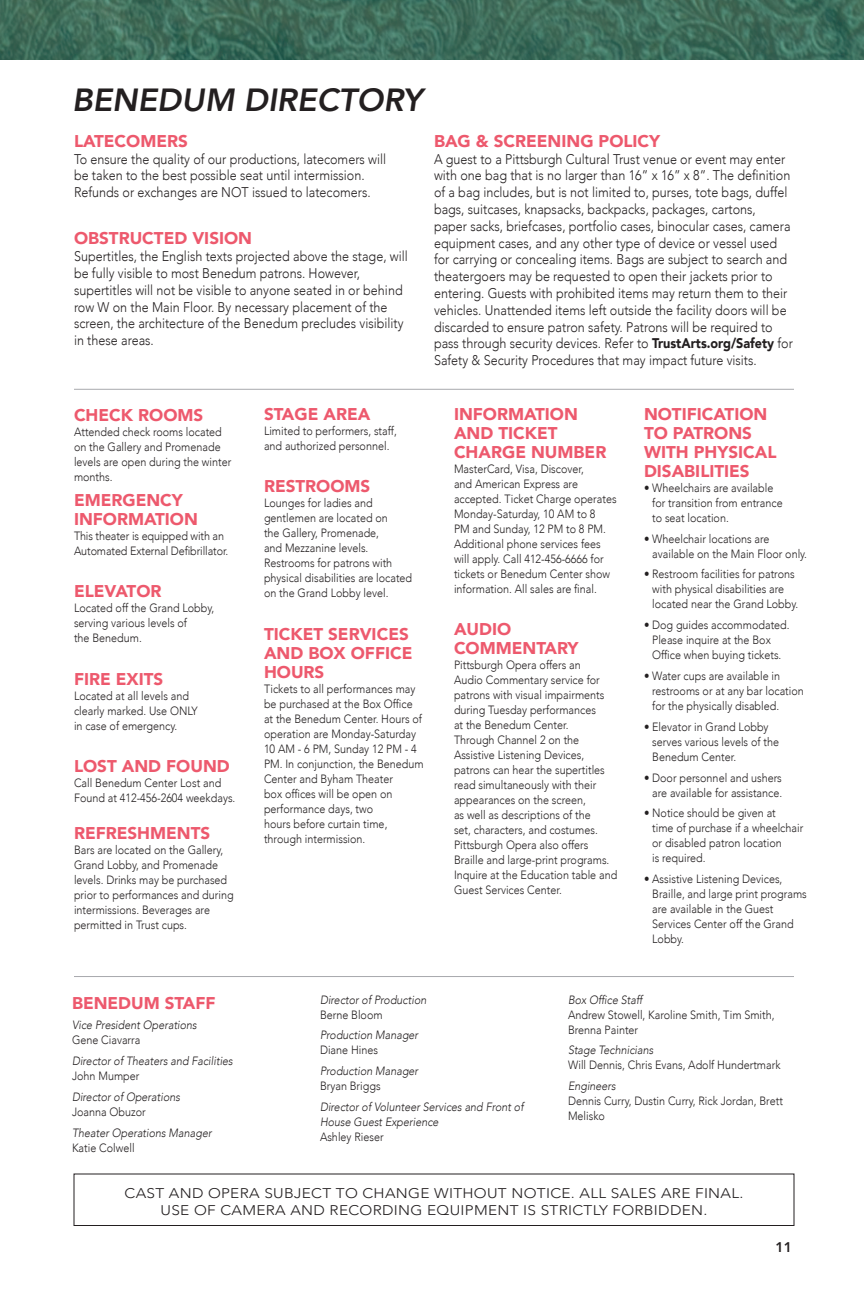
<style>
.page{position:relative;width:864px;height:1296px;background:#fff}
.page>*{position:absolute;margin:0;border:0;box-sizing:border-box;transform-origin:0 0}
.SECTION_HEADING_LAYO{font:italic 800 32px "Avenir";color:#231f20}
.t1{font:900 17px/19px "Avenir";color:#ed596d}
.t2{font:300 14px/16.8px "Avenir";color:#231f20;scale:.9 1}
.t3{font:300 14px "Avenir";letter-spacing:.02em;color:#231f20;scale:1.1 1}
.t4{font:800 14px "Avenir";color:#231f20}
.t5{font:300 12px/15px "Avenir";color:#231f20;scale:.9 1}
.t6{font:italic 300 12px/15px "Avenir";color:#231f20;scale:.9 1}
.s1{font-weight:900}
.s2{font-style:normal}
.s3{font-style:italic}
</style>
<div class="page">
<img style="left:1px;top:0;width:863px;height:59px">
<svg style="left:0;top:1px;width:1px;height:55px"></svg>
<hr style="left:0;top:1172px;width:1px;height:124px;background:#b62425">
<hr style="left:74px;top:389px;width:720px;height:1px;background:#a8a9ad">
<hr style="left:74px;top:976px;width:720px;height:1px;background:#a8a9ad">
<div style="left:74px;top:1174px;width:720px;height:52px;border:1px solid #231f20"></div>
<p class="SECTION_HEADING_LAYO" style="left:72px;top:80px;width:352px">BENEDUM DIRECTORY</p>
<p class="t1" style="left:74px;top:131px;width:115px">LATECOMERS</p>
<p class="t2" style="left:74px;top:150px;width:348px">To ensure the quality of our productions, latecomers will be taken to the best possible seat until intermission.<br>Refunds or exchanges are NOT issued to latecomers.</p>
<p class="t1" style="left:74px;top:229px;width:180px">OBSTRUCTED VISION</p>
<p class="t2" style="left:74px;top:248px;width:372px">Supertitles, the English texts projected above the stage, will be fully visible to most Benedum patrons. However, supertitles will not be visible to anyone seated in or behind row W on the Main Floor. By necessary placement of the screen, the architecture of the Benedum precludes visibility in these areas.</p>
<p class="t1" style="left:434px;top:131px;width:228px">BAG &amp; SCREENING POLICY</p>
<p class="t2" style="left:434px;top:150px;width:400px">A guest to a Pittsburgh Cultural Trust venue or event may enter with one bag that is no larger than 16” x 16” x 8”. The definition of a bag includes, but is not limited to, purses, tote bags, duffel bags, suitcases, knapsacks, backpacks, packages, cartons,<br>paper sacks, briefcases, portfolio cases, binocular cases, camera equipment cases, and any other type of device or vessel used for carrying or concealing items. Bags are subject to search and theatergoers may be requested to open their jackets prior to entering. Guests with prohibited items may return them to their vehicles. Unattended items left outside the facility doors will be discarded to ensure patron safety. Patrons will be required to pass through security devices. Refer to <span class="s1">TrustArts.org/Safety</span> for Safety &amp; Security Procedures that may impact future visits.</p>
<p class="t1" style="left:74px;top:405px;width:131px">CHECK ROOMS</p>
<p class="t5" style="left:74px;top:424px;width:176px">Attended check rooms located on the Gallery and Promenade levels are open during the winter months.</p>
<p class="t1" style="left:74px;top:490px;width:125px">EMERGENCY<br>INFORMATION</p>
<p class="t5" style="left:74px;top:528px;width:173px">This theater is equipped with an<br>Automated External Defibrillator.</p>
<p class="t1" style="left:74px;top:581px;width:89px">ELEVATOR</p>
<p class="t5" style="left:74px;top:601px;width:157px">Located off the Grand Lobby, serving various levels of<br>the Benedum.</p>
<p class="t1" style="left:74px;top:669px;width:91px">FIRE EXITS</p>
<p class="t5" style="left:74px;top:688px;width:139px">Located at all levels and clearly marked. Use ONLY in case of emergency.</p>
<p class="t1" style="left:74px;top:756px;width:157px">LOST AND FOUND</p>
<p class="t5" style="left:74px;top:776px;width:181px">Call Benedum Center Lost and<br>Found at 412-456-2604 weekdays.</p>
<p class="t1" style="left:74px;top:823px;width:138px">REFRESHMENTS</p>
<p class="t5" style="left:74px;top:842px;width:179px">Bars are located on the Gallery,<br>Grand Lobby, and Promenade levels. Drinks may be purchased prior to performances and during intermissions. Beverages are permitted in Trust cups.</p>
<p class="t1" style="left:264px;top:404px;width:108px">STAGE AREA</p>
<p class="t5" style="left:264px;top:423px;width:149px">Limited to performers, staff, and authorized personnel.</p>
<p class="t1" style="left:264px;top:477px;width:108px">RESTROOMS</p>
<p class="t5" style="left:264px;top:496px;width:166px">Lounges for ladies and gentlemen are located on<br>the Gallery, Promenade,<br>and Mezzanine levels.<br>Restrooms for patrons with physical disabilities are located on the Grand Lobby level.</p>
<p class="t1" style="left:264px;top:624px;width:150px">TICKET SERVICES<br>AND BOX OFFICE<br>HOURS</p>
<p class="t5" style="left:264px;top:681px;width:179px">Tickets to all performances may be purchased at the Box Office at the Benedum Center. Hours of operation are Monday-Saturday<br>10 AM - 6 PM, Sunday 12 PM - 4<br>PM. In conjunction, the Benedum<br>Center and Byham Theater<br>box offices will be open on performance days, two<br>hours before curtain time, through intermission.</p>
<p class="t1" style="left:454px;top:404px;width:154px">INFORMATION<br>AND TICKET<br>CHARGE NUMBER</p>
<p class="t5" style="left:454px;top:461px;width:182px">MasterCard, Visa, Discover,<br>and American Express are accepted. Ticket Charge operates<br>Monday-Saturday, 10 AM to 8<br>PM and Sunday, 12 PM to 8 PM.<br>Additional phone services fees will apply. Call 412-456-6666 for tickets or Benedum Center show information. All sales are final.</p>
<p class="t1" style="left:454px;top:620px;width:126px">AUDIO<br>COMMENTARY</p>
<p class="t5" style="left:454px;top:658px;width:183px">Pittsburgh Opera offers an<br>Audio Commentary service for patrons with visual impairments during Tuesday performances<br>at the Benedum Center.<br>Through Channel 2 on the<br>Assistive Listening Devices, patrons can hear the supertitles read simultaneously with their appearances on the screen,<br>as well as descriptions of the<br>set, characters, and costumes.<br>Pittsburgh Opera also offers<br>Braille and large-print programs.<br>Inquire at the Education table and<br>Guest Services Center.</p>
<p class="t1" style="left:644px;top:404px;width:134px">NOTIFICATION<br>TO PATRONS<br>WITH PHYSICAL<br>DISABILITIES</p>
<p class="t5" style="left:652px;top:480px;width:146px;text-indent:-8px">• Wheelchairs are available for transition from entrance to seat location.</p>
<p class="t5" style="left:652px;top:531px;width:174px;text-indent:-8px">• Wheelchair locations are available on the Main Floor only.</p>
<p class="t5" style="left:652px;top:567px;width:164px;text-indent:-8px">• Restroom facilities for patrons with physical disabilities are located near the Grand Lobby.</p>
<p class="t5" style="left:652px;top:618px;width:154px;text-indent:-8px">• Dog guides accommodated.<br>Please inquire at the Box<br>Office when buying tickets.</p>
<p class="t5" style="left:652px;top:668px;width:170px;text-indent:-8px">• Water cups are available in restrooms or at any bar location for the physically disabled.</p>
<p class="t5" style="left:652px;top:719px;width:142px;text-indent:-8px">• Elevator in Grand Lobby serves various levels of the<br>Benedum Center.</p>
<p class="t5" style="left:644px;top:770px;width:155px;text-align:right">• Door personnel and ushers are available for assistance.</p>
<p class="t5" style="left:652px;top:806px;width:169px;text-indent:-8px">• Notice should be given at<br>time of purchase if a wheelchair or disabled patron location<br>is required.</p>
<p class="t5" style="left:652px;top:871px;width:173px;text-indent:-8px">• Assistive Listening Devices,<br>Braille, and large print programs are available in the Guest<br>Services Center off the Grand<br>Lobby.</p>
<p class="t1" style="left:72px;top:993px;width:145px">BENEDUM STAFF</p>
<p class="t6" style="left:72px;top:1018px;width:140px">Vice President Operations<br><span class="s2">Gene Ciavarra</span></p>
<p class="t6" style="left:72px;top:1054px;width:180px">Director of Theaters and Facilities<br><span class="s2">John Mumper</span></p>
<p class="t6" style="left:72px;top:1089px;width:122px">Director of Operations<br><span class="s2">Joanna Obuzor</span></p>
<p class="t6" style="left:72px;top:1125px;width:157px">Theater Operations Manager<br><span class="s2">Katie Colwell</span></p>
<p class="t6" style="left:320px;top:992px;width:120px">Director of Production<br><span class="s2">Berne Bloom</span></p>
<p class="t6" style="left:320px;top:1028px;width:111px">Production Manager<br><span class="s2">Diane Hines</span></p>
<p class="t6" style="left:320px;top:1064px;width:111px">Production Manager<br><span class="s2">Bryan Briggs</span></p>
<p class="t6" style="left:320px;top:1099px;width:228px">Director of Volunteer Services and Front of<br>House Guest Experience<br><span class="s2">Ashley Rieser</span></p>
<p class="t5" style="left:568px;top:992px;width:231px"><span class="s3">Box Office Staff<br></span>Andrew Stowell, Karoline Smith, Tim Smith,<br>Brenna Painter</p>
<p class="t5" style="left:568px;top:1043px;width:238px"><span class="s3">Stage Technicians<br></span>Will Dennis, Chris Evans, Adolf Hundertmark</p>
<p class="t5" style="left:568px;top:1079px;width:240px"><span class="s3">Engineers<br></span>Dennis Curry, Dustin Curry, Rick Jordan, Brett<br>Melisko</p>
<p class="t3" style="left:125px;top:1185px;width:564px">CAST AND OPERA SUBJECT TO CHANGE WITHOUT NOTICE. ALL SALES ARE FINAL.</p>
<p class="t3" style="left:161px;top:1202px;width:499px">USE OF CAMERA AND RECORDING EQUIPMENT IS STRICTLY FORBIDDEN.</p>
<p class="t4" style="left:775px;top:1236px;width:18px">11</p>
</div>
